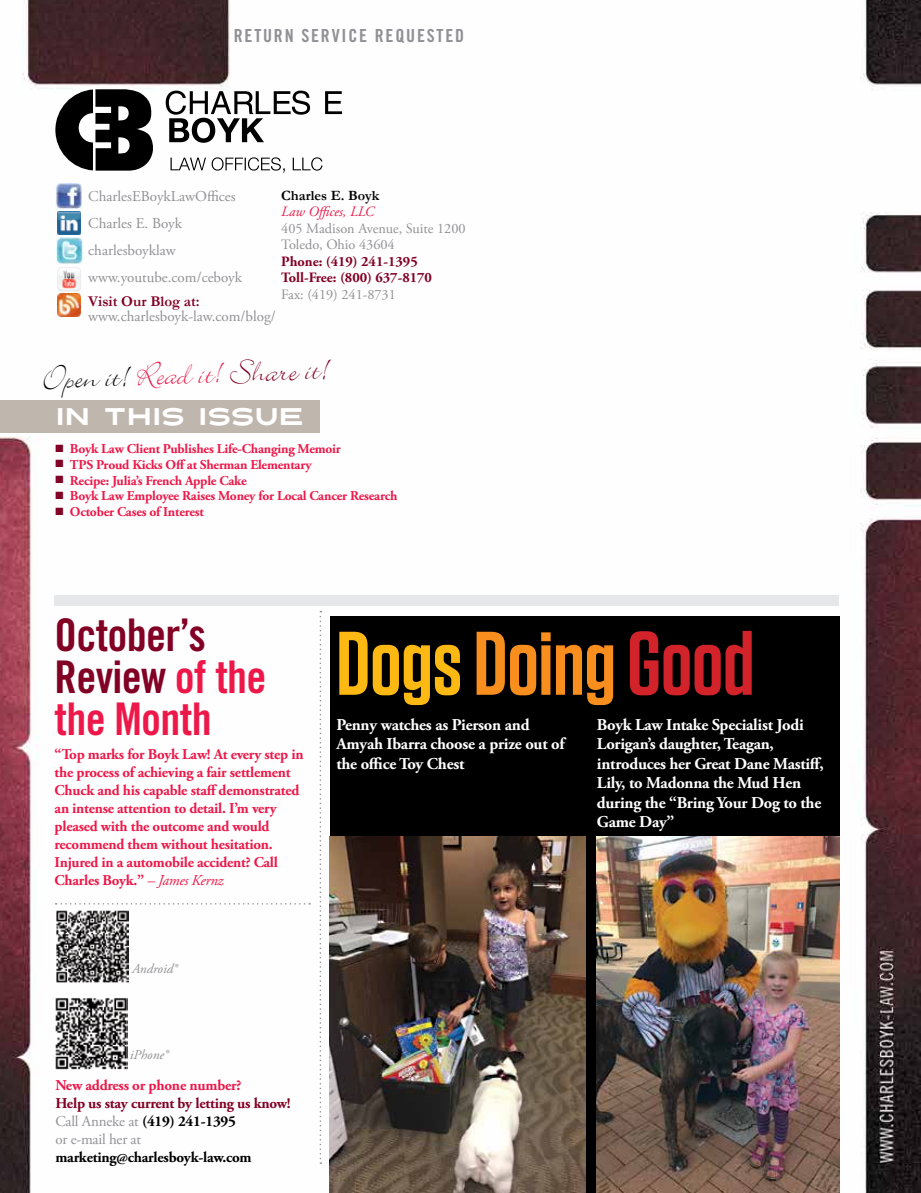
<style>
.page{position:relative;width:921px;height:1193px;background:#fff}
.page>*{position:absolute;margin:0;border:0;box-sizing:border-box;transform-origin:0 0}
.t1{font:600 90px "Tungsten";color:#f78e1e}
.t2{font:45px/42px "Trade Gothic Bold Cond Twenty";letter-spacing:-.015em;color:#820024}
.t3{font:36px "Bickley Script Let Plain";color:#820024}
.t4{font:24px "Turnpike";letter-spacing:-.015em;color:#fff}
.t5{font:18px "Trade Gothic Bold Cond Twenty";letter-spacing:.1em;color:#919195}
.t6{font:700 16.5px/19.5px "Adobe Garamond Pro";letter-spacing:-.015em;color:#fff}
.t7{font:700 15px/18px "Adobe Garamond Pro";letter-spacing:-.015em;color:#ed1849}
.t8{font:15px/27px "Adobe Garamond Pro";color:#919195}
.t9{font:700 15px/18px "Adobe Garamond Pro";letter-spacing:-.015em;color:#820024}
.t10{font:700 15px "Adobe Garamond Pro";letter-spacing:-.015em;color:#000}
.t11{font:700 15px "Garamond";color:#820024}
.t12{font:14.25px/16.5px "Adobe Garamond Pro";color:#919195}
.t13{font:700 14.25px/16.5px "Adobe Garamond Pro";color:#820024}
.t14{font:italic 14.25px "Adobe Garamond Pro";color:#ed1849}
.t15{font:700 14.25px "Garamond";color:#000}
.t16{font:700 13.5px "Adobe Garamond Pro";letter-spacing:-.015em;color:#ed1849}
.t17{font:italic 13.5px "Adobe Garamond Pro";color:#919195}
.s1{color:#000}
.s2{color:#ed1849}
.s3{color:#820024}
.s4{font-weight:400;font-style:italic}
.s5{font-weight:400;color:#919195}
.s6{color:#fdb913}
.s7{color:#d2232a}
</style>
<div class="page">
<img style="left:0;top:0;width:920px;height:1192px">
<div style="left:55px;top:595px;width:783px;height:11px;background:#e6e7e8"></div>
<img style="left:57px;top:294px;width:23px;height:23px">
<img style="left:55px;top:183px;width:27px;height:26px">
<img style="left:58px;top:212px;width:22px;height:22px">
<img style="left:56px;top:238px;width:27px;height:26px">
<img style="left:56px;top:266px;width:27px;height:26px">
<div style="left:0;top:400px;width:319px;height:32px;background:#bfb6ad"></div>
<svg style="left:56px;top:902px;width:254px;height:2px"></svg>
<svg style="left:325px;top:91px;width:17px;height:23px"></svg>
<svg style="left:166px;top:91px;width:144px;height:52px"></svg>
<svg style="left:170px;top:157px;width:115px;height:16px"></svg>
<svg style="left:292px;top:157px;width:30px;height:13px"></svg>
<svg style="left:55px;top:89px;width:98px;height:82px"></svg>
<svg style="left:319px;top:610px;width:2px;height:553px"></svg>
<div style="left:330px;top:616px;width:508px;height:576px;background:#000"></div>
<img style="left:596px;top:836px;width:242px;height:356px">
<img style="left:55px;top:909px;width:73px;height:73px">
<img style="left:55px;top:996px;width:72px;height:72px">
<img style="left:330px;top:836px;width:255px;height:356px">
<p class="t5" style="left:234px;top:25px;width:232px">RETURN SERVICE REQUESTED</p>
<p class="t15" style="left:281px;top:187px;width:100px">Charles E. Boyk</p>
<p class="t14" style="left:281px;top:203px;width:94px">Law Offices, LLC</p>
<p class="t12" style="left:281px;top:220px;width:186px">405 Madison Avenue, Suite 1200<br>Toledo, Ohio 43604</p>
<p class="t13" style="left:281px;top:253px;width:152px">Phone: (419) 241-1395<br>Toll-Free: (800) 637-8170</p>
<p class="t12" style="left:281px;top:286px;width:116px">Fax: (419) 241-8731</p>
<p class="t8" style="left:88px;top:183px;width:155px">CharlesEBoykLawOffices<br>Charles E. Boyk charlesboyklaw www.youtube.com/ceboyk</p>
<p class="t11" style="left:88px;top:292px;width:113px">Visit Our Blog at:</p>
<p class="t8" style="left:88px;top:303px;width:189px">www.charlesboyk-law.com/blog/</p>
<h3 class="t3" style="left:42px;top:363px;width:287px;rotate:-2deg"><span class="s1">Open it!</span> <span class="s2">Read it!</span> Share it!</h3>
<h3 class="t4" style="left:55px;top:398px;width:250px">IN THIS ISSUE</h3>
<p class="t16" style="left:55px;top:441px;width:287px"><span class="s3">■</span> Boyk Law Client Publishes Life-Changing Memoir</p>
<p class="t16" style="left:55px;top:456px;width:258px"><span class="s3">■</span> TPS Proud Kicks Off at Sherman Elementary</p>
<p class="t16" style="left:55px;top:472px;width:193px"><span class="s3">■</span> Recipe: Julia’s French Apple Cake</p>
<p class="t16" style="left:55px;top:488px;width:343px"><span class="s3">■</span> Boyk Law Employee Raises Money for Local Cancer Research</p>
<p class="t16" style="left:55px;top:504px;width:150px"><span class="s3">■</span> October Cases of Interest</p>
<h2 class="t2" style="left:55px;top:613px;width:213px">October’s<br>Review <span class="s2">of the the Month</span></h2>
<p class="t7" style="left:55px;top:745px;width:250px">“Top marks for Boyk Law! At every step in the process of achieving a fair settlement Chuck and his capable staff demonstrated an intense attention to detail. I’m very pleased with the outcome and would recommend them without hesitation.<br>Injured in a automobile accident? Call Charles Boyk.” <span class="s4">– James Kernz</span></p>
<p class="t17" style="left:132px;top:960px;width:47px">Android®</p>
<p class="t17" style="left:130px;top:1046px;width:40px">iPhone®</p>
<p class="t7" style="left:55px;top:1076px;width:187px">New address or phone number?</p>
<p class="t9" style="left:55px;top:1094px;width:236px">Help us stay current by letting us know!<br><span class="s5">Call Anneke at</span> <span class="s1">(419) 241-1395<br></span><span class="s5">or e-mail her at</span></p>
<p class="t10" style="left:55px;top:1148px;width:198px">marketing@charlesboyk-law.com</p>
<h1 class="t1" style="left:336px;top:616px;width:419px"><span class="s6">Dogs</span> Doing <span class="s7">Good</span></h1>
<p class="t6" style="left:596px;top:715px;width:228px">Boyk Law Intake Specialist Jodi<br>Lorigan’s daughter, Teagan, introduces her Great Dane Mastiff,<br>Lily, to Madonna the Mud Hen during the “Bring Your Dog to the<br>Game Day”</p>
<p class="t6" style="left:336px;top:715px;width:229px">Penny watches as Pierson and<br>Amyah Ibarra choose a prize out of the office Toy Chest</p>
</div>
